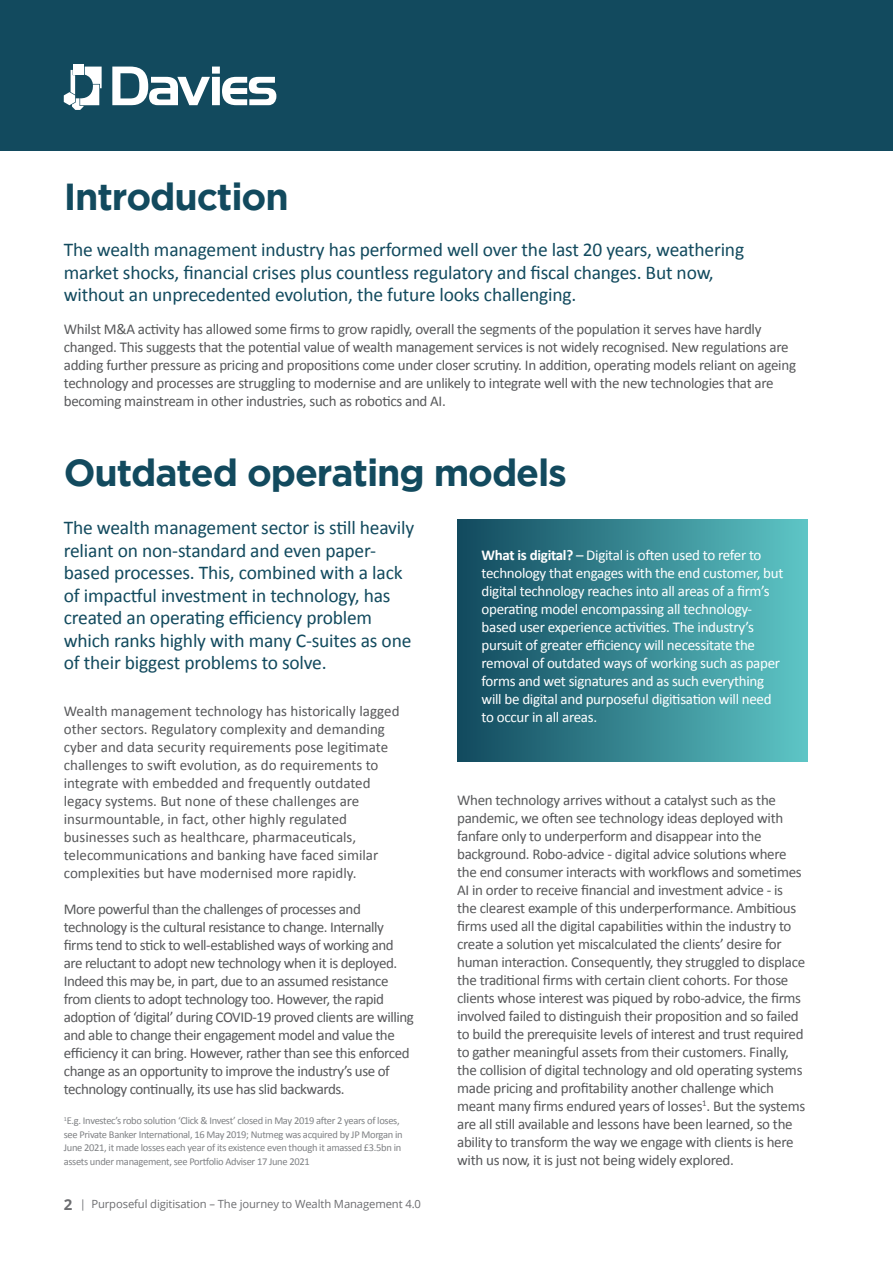
<style>
.page{position:relative;width:893px;height:1263px;background:#fff}
.page>*{position:absolute;margin:0;border:0;box-sizing:border-box;transform-origin:0 0}
.t1{font:700 37.5px "Gotham";letter-spacing:-.03em;color:#124a5e}
.t2{font:19.5px/22.5px "Calibri";letter-spacing:-.01em;color:#124a5e}
.t3{font:15px/18px "Calibri";letter-spacing:-.02em;color:#57585a}
.t4{font:15px/18px "Calibri";color:#57585a}
.t5{font:15px/18px "Calibri";letter-spacing:-.02em;color:#fff}
.t6{font:11.25px "Open Sans";letter-spacing:-.01em;color:#6c6d70}
.t7{font:10.5px/13.5px "Calibri";letter-spacing:-.03em;color:#808285}
.s1{font-weight:700;font-size:15px}
.s2{font-weight:700}
</style>
<div class="page">
<div style="left:0;top:0;width:893px;height:151px;background:#124a5e"></div>
<svg style="left:112px;top:67px;width:164px;height:38px"></svg>
<svg style="left:64px;top:67px;width:38px;height:43px"></svg>
<div style="left:73px;top:64px;width:11px;height:10px;background:#fff"></div>
<div style="left:457px;top:520px;width:351px;height:242px;background:linear-gradient(to right,#11495e,#5ec6c6)"></div>
<p class="t1" style="left:64px;top:175px;width:226px">Introduction</p>
<p class="t2" style="left:64px;top:239px;width:682px">The wealth management industry has performed well over the last 20 years, weathering market shocks, financial crises plus countless regulatory and fiscal changes. But now, without an unprecedented evolution, the future looks challenging.</p>
<p class="t3" style="left:64px;top:320px;width:734px">Whilst M&amp;A activity has allowed some firms to grow rapidly, overall the segments of the population it serves have hardly changed. This suggests that the potential value of wealth management services is not widely recognised. New regulations are adding further pressure as pricing and propositions come under closer scrutiny. In addition, operating models reliant on ageing technology and processes are struggling to modernise and are unlikely to integrate well with the new technologies that are becoming mainstream in other industries, such as robotics and AI.</p>
<p class="t1" style="left:64px;top:451px;width:505px">Outdated operating models</p>
<p class="t2" style="left:64px;top:517px;width:352px">The wealth management sector is still heavily reliant on non-standard and even paper&shy;based processes. This, combined with a lack of impactful investment in technology, has created an operating efficiency problem which ranks highly with many C-suites as one of their biggest problems to solve.</p>
<p class="t4" style="left:64px;top:702px;width:337px">Wealth management technology has historically lagged other sectors. Regulatory complexity and demanding cyber and data security requirements pose legitimate challenges to swift evolution, as do requirements to integrate with embedded and frequently outdated legacy systems. But none of these challenges are insurmountable, in fact, other highly regulated businesses such as healthcare, pharmaceuticals, telecommunications and banking have faced similar complexities but have modernised more rapidly.</p>
<p class="t3" style="left:64px;top:900px;width:352px">More powerful than the challenges of processes and technology is the cultural resistance to change. Internally firms tend to stick to well-established ways of working and are reluctant to adopt new technology when it is deployed.<br>Indeed this may be, in part, due to an assumed resistance from clients to adopt technology too. However, the rapid adoption of ‘digital’ during COVID-19 proved clients are willing and able to change their engagement model and value the efficiency it can bring. However, rather than see this enforced change as an opportunity to improve the industry’s use of technology continually, its use has slid backwards.</p>
<p class="t7" style="left:64px;top:1114px;width:340px"><sup>1</sup>E.g. Investec’s robo solution ‘Click &amp; Invest’ closed in May 2019 after 2 years of loses, see Private Banker International, 16 May 2019; Nutmeg was acquired by JP Morgan in June 2021, it made losses each year of its existence even though it amassed £3.5bn in assets under management, see Portfolio Adviser 17 June 2021</p>
<p class="t6" style="left:64px;top:1196px;width:359px"><span class="s1">2</span> | Purposeful digitisation – The journey to Wealth Management 4.0</p>
<p class="t5" style="left:482px;top:546px;width:303px"><span class="s2">What is digital?</span> – Digital is often used to refer to technology that engages with the end customer, but digital technology reaches into all areas of a firm’s operating model encompassing all technology&shy;based user experience activities. The industry’s pursuit of greater efficiency will necessitate the removal of outdated ways of working such as paper forms and wet signatures and as such everything will be digital and purposeful digitisation will need to occur in all areas.</p>
<p class="t3" style="left:457px;top:791px;width:350px">When technology arrives without a catalyst such as the pandemic, we often see technology ideas deployed with fanfare only to underperform and disappear into the background. Robo-advice - digital advice solutions where the end consumer interacts with workflows and sometimes AI in order to receive financial and investment advice - is the clearest example of this underperformance. Ambitious firms used all the digital capabilities within the industry to create a solution yet miscalculated the clients’ desire for human interaction. Consequently, they struggled to displace the traditional firms with certain client cohorts. For those clients whose interest was piqued by robo-advice, the firms involved failed to distinguish their proposition and so failed to build the prerequisite levels of interest and trust required to gather meaningful assets from their customers. Finally, the collision of digital technology and old operating systems made pricing and profitability another challenge which meant many firms endured years of losses<sup>1</sup>. But the systems are all still available and lessons have been learned, so the ability to transform the way we engage with clients is here with us now, it is just not being widely explored.</p>
</div>
